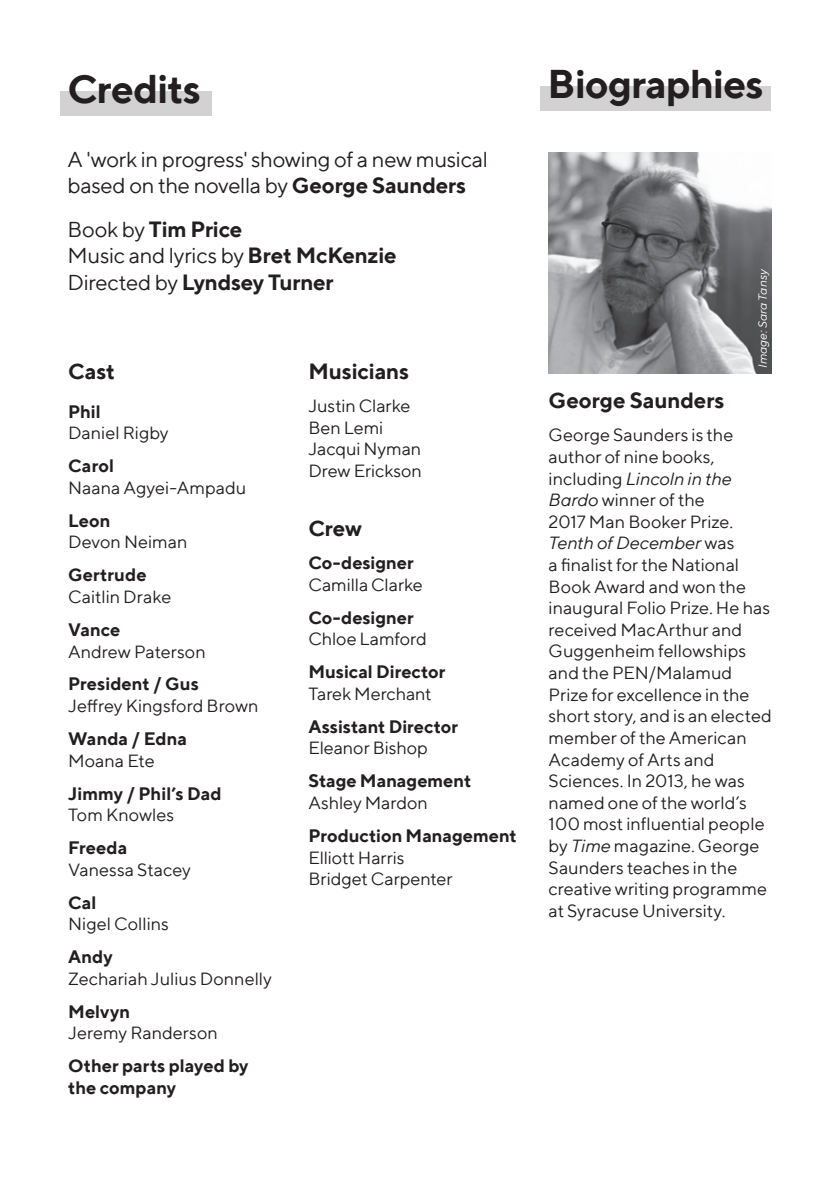
<style>
.page{position:relative;width:840px;height:1191px;background:#fff}
.page>*{position:absolute;margin:0;border:0;box-sizing:border-box;transform-origin:0 0}
.t1{font:700 40px "TT Norms";letter-spacing:-.02em;color:#231f20}
.t2{font:700 22px/26.4px "TT Norms";letter-spacing:-.01em;color:#231f20}
.t3{font:22px/26.4px "TT Norms";letter-spacing:-.015em;color:#231f20}
.t4{font:18px/21.6px "TT Norms";letter-spacing:-.005em;color:#231f20}
.t5{font:700 18px/21.6px "TT Norms";color:#231f20}
.t6{font:italic 12px "TT Norms";letter-spacing:.01em;color:#fff}
.s1{font-weight:700}
.s2{font-weight:400}
.s3{font-style:italic}
</style>
<div class="page">
<div style="left:60px;top:91px;width:151px;height:25px;background:#d2d2d2"></div>
<div style="left:540px;top:86px;width:230px;height:25px;background:#d2d2d2"></div>
<img style="left:548px;top:153px;width:223px;height:221px">
<h1 class="t1" style="left:67px;top:64px;width:135px">Credits</h1>
<h1 class="t1" style="left:547px;top:58px;width:217px">Biographies</h1>
<p class="t3" style="left:67px;top:146px;width:422px">A 'work in progress' showing of a new musical based on the novella by <span class="s1">George Saunders</span></p>
<p class="t2" style="left:67px;top:215px;width:330px"><span class="s2">Book by</span> Tim Price<br><span class="s2">Music and lyrics by</span> Bret McKenzie<br><span class="s2">Directed by</span> Lyndsey Turner</p>
<p class="t2" style="left:68px;top:357px;width:49px">Cast</p>
<p class="t5" style="left:68px;top:400px;width:34px">Phil</p>
<p class="t4" style="left:68px;top:422px;width:102px">Daniel Rigby</p>
<p class="t5" style="left:68px;top:455px;width:47px">Carol</p>
<p class="t4" style="left:68px;top:476px;width:180px">Naana Agyei-Ampadu</p>
<p class="t5" style="left:68px;top:509px;width:44px">Leon</p>
<p class="t4" style="left:68px;top:531px;width:121px">Devon Neiman</p>
<p class="t5" style="left:68px;top:564px;width:80px">Gertrude</p>
<p class="t4" style="left:68px;top:585px;width:105px">Caitlin Drake</p>
<p class="t5" style="left:68px;top:618px;width:54px">Vance</p>
<p class="t4" style="left:68px;top:640px;width:139px">Andrew Paterson</p>
<p class="t5" style="left:68px;top:673px;width:132px">President / Gus</p>
<p class="t4" style="left:68px;top:694px;width:192px">Jeffrey Kingsford Brown</p>
<p class="t5" style="left:68px;top:727px;width:120px">Wanda / Edna</p>
<p class="t4" style="left:68px;top:749px;width:88px">Moana Ete</p>
<p class="t5" style="left:68px;top:782px;width:155px">Jimmy / Phil’s Dad</p>
<p class="t4" style="left:68px;top:803px;width:108px">Tom Knowles</p>
<p class="t5" style="left:68px;top:836px;width:61px">Freeda</p>
<p class="t4" style="left:68px;top:858px;width:124px">Vanessa Stacey</p>
<p class="t5" style="left:68px;top:891px;width:30px">Cal</p>
<p class="t4" style="left:68px;top:912px;width:102px">Nigel Collins</p>
<p class="t5" style="left:68px;top:945px;width:46px">Andy</p>
<p class="t4" style="left:68px;top:967px;width:205px">Zechariah Julius Donnelly</p>
<p class="t5" style="left:68px;top:1000px;width:64px">Melvyn</p>
<p class="t4" style="left:68px;top:1022px;width:151px">Jeremy Randerson</p>
<p class="t5" style="left:68px;top:1054px;width:182px">Other parts played by the company</p>
<p class="t2" style="left:308px;top:357px;width:102px">Musicians</p>
<p class="t4" style="left:308px;top:394px;width:115px">Justin Clarke<br>Ben Lemi<br>Jacqui Nyman<br>Drew Erickson</p>
<p class="t2" style="left:308px;top:515px;width:55px">Crew</p>
<p class="t5" style="left:308px;top:551px;width:107px">Co-designer</p>
<p class="t4" style="left:308px;top:573px;width:116px">Camilla Clarke</p>
<p class="t5" style="left:308px;top:606px;width:107px">Co-designer</p>
<p class="t4" style="left:308px;top:628px;width:120px">Chloe Lamford</p>
<p class="t5" style="left:308px;top:660px;width:138px">Musical Director</p>
<p class="t4" style="left:308px;top:682px;width:125px">Tarek Merchant</p>
<p class="t5" style="left:308px;top:715px;width:151px">Assistant Director</p>
<p class="t4" style="left:308px;top:737px;width:121px">Eleanor Bishop</p>
<p class="t5" style="left:308px;top:770px;width:164px">Stage Management</p>
<p class="t4" style="left:308px;top:791px;width:121px">Ashley Mardon</p>
<p class="t5" style="left:308px;top:824px;width:210px">Production Management</p>
<p class="t4" style="left:308px;top:846px;width:146px">Elliott Harris<br>Bridget Carpenter</p>
<p class="t6" style="left:754px;top:368px;width:101px;rotate:-90deg">Image: Sara Tansy</p>
<p class="t2" style="left:548px;top:387px;width:177px">George Saunders</p>
<p class="t4" style="left:548px;top:424px;width:224px">George Saunders is the author of nine books, including <span class="s3">Lincoln in the<br>Bardo</span> winner of the<br>2017 Man Booker Prize.<br><span class="s3">Tenth of December</span> was<br>a finalist for the National<br>Book Award and won the inaugural Folio Prize. He has received MacArthur and<br>Guggenheim fellowships and the PEN/Malamud<br>Prize for excellence in the short story, and is an elected member of the American<br>Academy of Arts and<br>Sciences. In 2013, he was named one of the world’s<br>100 most influential people by <span class="s3">Time</span> magazine. George<br>Saunders teaches in the creative writing programme at Syracuse University.</p>
</div>
